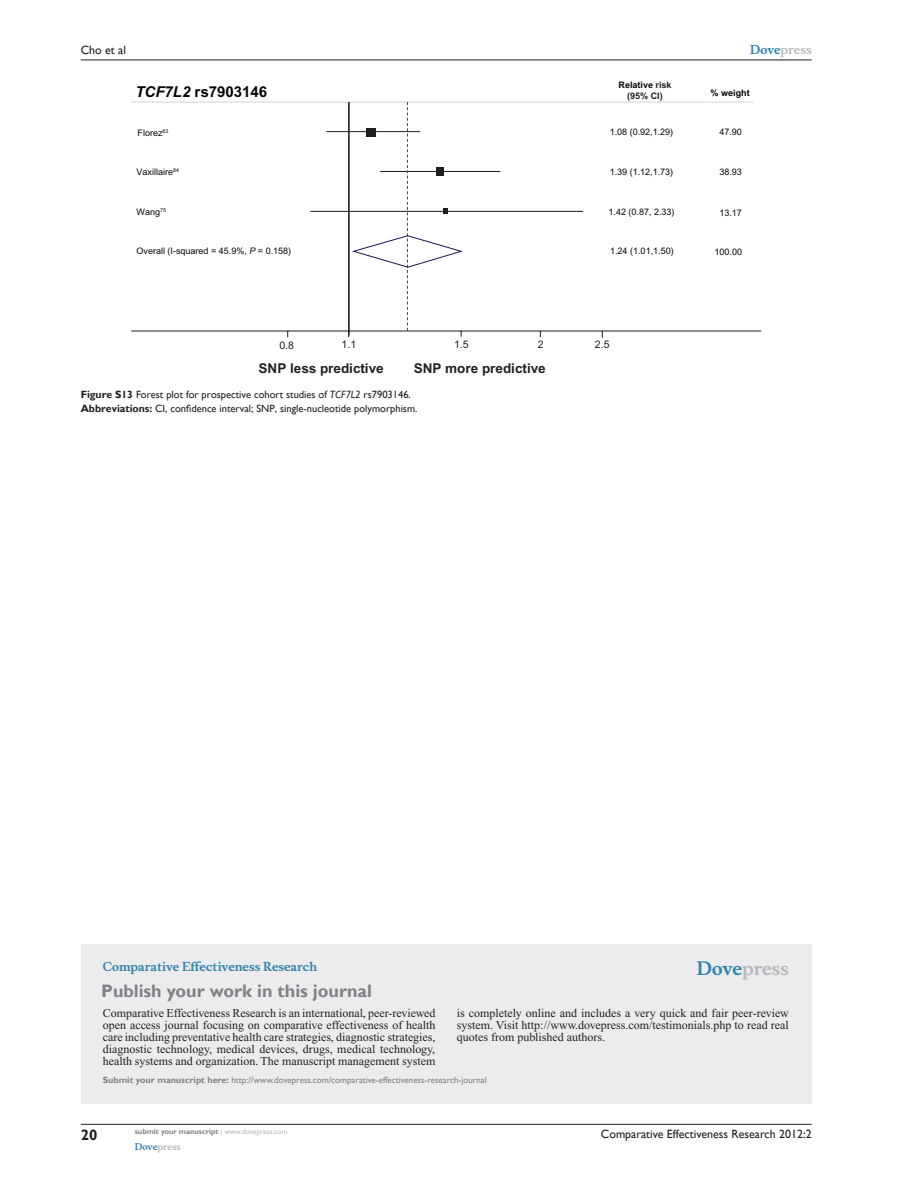
<style>
.page{position:relative;width:918px;height:1188px;background:#fff}
.page>*{position:absolute;margin:0;border:0;box-sizing:border-box;transform-origin:0 0}
.t1{font:700 18px "Gill Sans";color:#808285}
.t2{font:700 18px "Musee";color:#b8b9bc}
.t3{font:700 15px "Arial";color:#040503}
.t4{font:700 15px "Gill Sans";color:#231f20}
.t5{font:700 13.5px "Arial";color:#231f20}
.t6{font:12px/12px "Times New Roman";color:#231f20;text-align:justify}
.t7{font:12px "Gill Sans";color:#231f20}
.t8{font:700 12px "Musee";color:#3485ae}
.t9{font:700 12px "Musee";color:#b8b9bc}
.t10{font:10.5px/13.5px "Gill Sans";color:#231f20}
.t11{font:10.5px "Arial";color:#231f20}
.t12{font:9px "Arial";color:#040503}
.t13{font:9px "Gill Sans";color:#808285}
.t14{font:700 9px/10.8px "Arial";color:#201d1e;text-align:center}
.t15{font:700 9px "Musee";color:#b8b9bc}
.t16{font:700 9px "Arial";color:#040503}
.t17{font:700 7.5px "Gill Sans";color:#808285}
.s1{color:#3485ae}
.s2{color:#040503}
.s3{font-style:italic}
.s4{font-weight:700}
.s5{font-weight:400;color:#b8b9bc}
</style>
<div class="page">
<div style="left:81px;top:944px;width:731px;height:159px;background:#ececee"></div>
<hr style="left:81px;top:1124px;width:731px;height:1px;background:#231f20">
<hr style="left:81px;top:60px;width:731px;height:1px;background:#231f20">
<hr style="left:131px;top:102px;width:623px;height:1px;background:#d5d4d3">
<hr style="left:131px;top:331px;width:630px;height:1px;background:#201d1e">
<hr style="left:348px;top:102px;width:1px;height:235px;background:#201d1e">
<hr style="left:349px;top:102px;width:1px;height:233px;background:#231f20">
<hr style="left:326px;top:131px;width:94px;height:1px;background:#201d1e">
<hr style="left:380px;top:171px;width:120px;height:1px;background:#201d1e">
<hr style="left:310px;top:211px;width:273px;height:1px;background:#201d1e">
<svg style="left:351px;top:102px;width:111px;height:235px"></svg>
<p class="t7" style="left:81px;top:43px;width:47px">Cho et al</p>
<p class="t9" style="left:750px;top:43px;width:63px"><span class="s1">Dove</span>press</p>
<p class="t14" style="left:619px;top:79px;width:55px"><span class="s2">Relative</span> risk (95% CI)</p>
<p class="t12" style="left:610px;top:127px;width:65px">1.08 (0.92,1.29)</p>
<p class="t12" style="left:610px;top:167px;width:65px">1.39 (1.12,1.73)</p>
<p class="t12" style="left:609px;top:207px;width:68px">1.42 (0.87, 2.33)</p>
<p class="t3" style="left:135px;top:83px;width:133px"><span class="s3">TCF7L2</span> rs7903146</p>
<p class="t12" style="left:138px;top:127px;width:32px">Florez<sup>83</sup></p>
<p class="t12" style="left:137px;top:167px;width:44px">Vaxillaire<sup>84</sup></p>
<p class="t12" style="left:137px;top:207px;width:31px">Wang<sup>75</sup></p>
<p class="t12" style="left:137px;top:246px;width:156px">Overall (I-squared = 45.9%, <span class="s3">P</span> = 0.158)</p>
<p class="t12" style="left:610px;top:246px;width:65px">1.24 (1.01,1.50)</p>
<p class="t12" style="left:715px;top:247px;width:29px">100.00</p>
<p class="t16" style="left:711px;top:88px;width:41px">% weight</p>
<p class="t12" style="left:719px;top:127px;width:24px">47.90</p>
<p class="t12" style="left:719px;top:167px;width:24px">38.93</p>
<p class="t12" style="left:719px;top:207px;width:24px">13.17</p>
<p class="t11" style="left:279px;top:339px;width:16px">0.8</p>
<p class="t11" style="left:342px;top:338px;width:16px">1.1</p>
<p class="t11" style="left:454px;top:338px;width:16px">1.5</p>
<p class="t11" style="left:538px;top:338px;width:7px">2</p>
<p class="t11" style="left:595px;top:338px;width:16px">2.5</p>
<p class="t5" style="left:259px;top:360px;width:127px">SNP less predictive</p>
<p class="t5" style="left:414px;top:360px;width:133px">SNP more predictive</p>
<p class="t10" style="left:81px;top:388px;width:338px"><span class="s4">Figure S13</span> Forest plot for prospective cohort studies of <span class="s3">TCF7L2</span> rs7903146.<br><span class="s4">Abbreviations:</span> CI, confidence interval; SNP, single-nucleotide polymorphism.</p>
<p class="t8" style="left:103px;top:959px;width:216px">Comparative Effectiveness Research</p>
<h1 class="t1" style="left:101px;top:980px;width:272px">Publish your work in this journal</h1>
<h1 class="t2" style="left:697px;top:958px;width:94px"><span class="s1">Dove</span>press</h1>
<p class="t6" style="left:103px;top:1007px;width:334px">Comparative Effectiveness Research is an international, peer-reviewed open access journal focusing on comparative effectiveness of health care including preventative health care strategies, diagnostic strategies, diagnostic technology, medical devices, drugs, medical technology, health systems and organization. The manuscript management system</p>
<p class="t6" style="left:457px;top:1007px;width:333px">is completely online and includes a very quick and fair peer-review system. Visit http://www.dovepress.com/testimonials.php to read real quotes from published authors.</p>
<p class="t13" style="left:103px;top:1075px;width:386px"><span class="s4">Submit your manuscript here:</span> http://www.dovepress.com/comparative-effectiveness-research-journal</p>
<p class="t4" style="left:81px;top:1126px;width:18px">20</p>
<p class="t17" style="left:135px;top:1127px;width:154px">submit your manuscript <span class="s5">| www.dovepress.com</span></p>
<p class="t15" style="left:135px;top:1141px;width:48px"><span class="s1">Dove</span>press</p>
<p class="t7" style="left:601px;top:1127px;width:212px">Comparative Effectiveness Research 2012:2</p>
</div>
